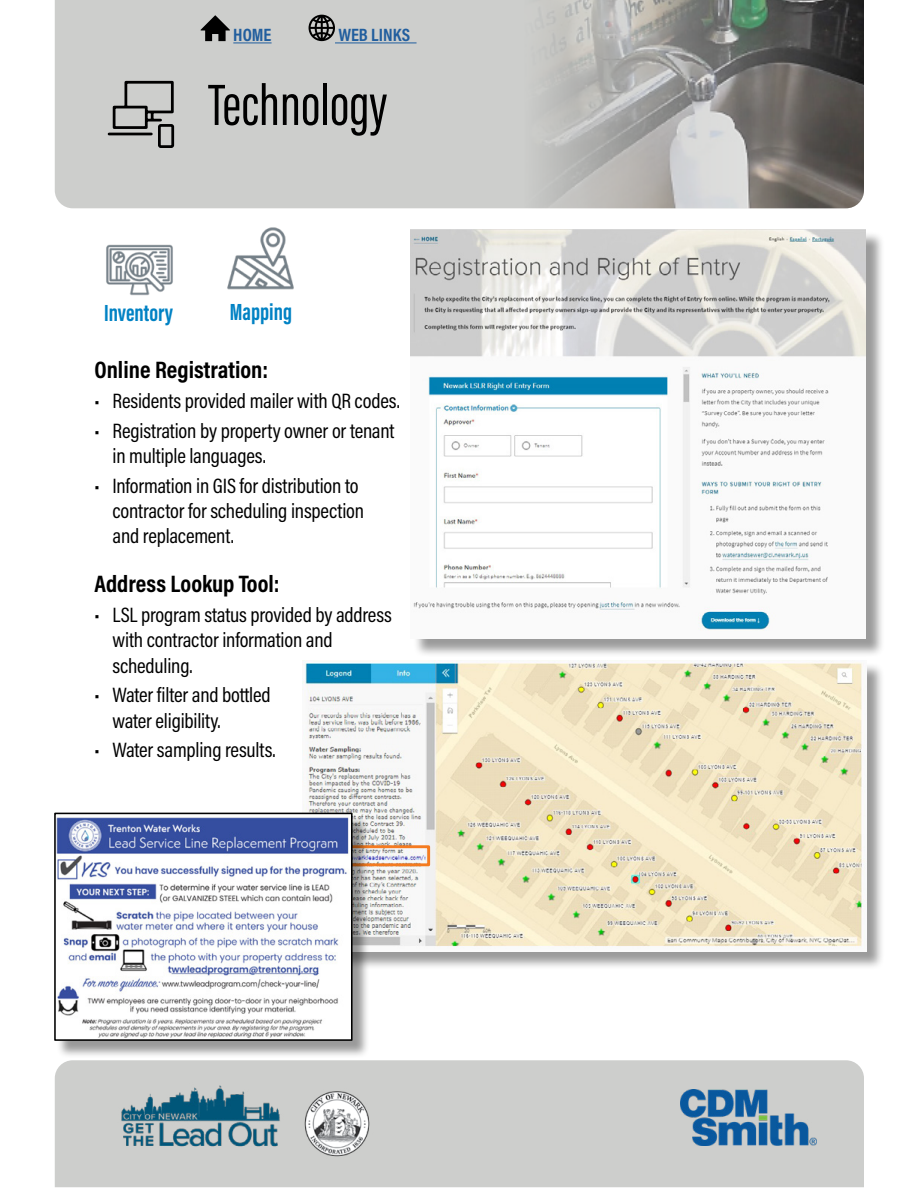
<style>
.page{position:relative;width:918px;height:1188px;background:#fff}
.page>*{position:absolute;margin:0;border:0;box-sizing:border-box;transform-origin:0 0}
.t1{font:60px "Acumin Pro Extra Cond";color:#000}
.t2{font:700 24px "Acumin Pro Cond";color:#000}
.t3{font:700 24px "Acumin Pro Extra Cond";color:#0082c4}
.t4{font:21px/25.2px "Acumin Pro Cond";letter-spacing:-.01em;color:#000}
.t5{font:700 18px "Acumin Pro Cond";color:#215e9e}
</style>
<div class="page">
<div style="left:55px;top:0;width:467px;height:208px;background:#cdcecc"></div>
<img style="left:522px;top:0;width:342px;height:208px">
<div style="left:55px;top:1060px;width:809px;height:127px;background:#cdcecc"></div>
<img style="left:680px;top:1089px;width:136px;height:57px">
<img style="left:117px;top:1082px;width:167px;height:66px">
<hr style="left:233px;top:42px;width:39px;height:1px;background:#215e9e">
<hr style="left:335px;top:42px;width:82px;height:1px;background:#215e9e">
<svg style="left:200px;top:15px;width:30px;height:26px"></svg>
<svg style="left:309px;top:15px;width:26px;height:26px"></svg>
<svg style="left:106px;top:80px;width:70px;height:69px;background:#a2a3a2"></svg>
<div style="left:304px;top:663px;width:581px;height:307px;background:#000;opacity:.4"></div>
<img style="left:303px;top:660px;width:564px;height:292px">
<div style="left:301px;top:845px;width:129px;height:21px;border:3px solid #f47b20"></div>
<div style="left:412px;top:231px;width:473px;height:427px;background:#000;opacity:.4"></div>
<img style="left:411px;top:229px;width:455px;height:410px">
<div style="left:57px;top:815px;width:313px;height:243px;background:#000;opacity:.4"></div>
<img style="left:57px;top:816px;width:293px;height:222px">
<div style="left:54px;top:813px;width:299px;height:228px;border:2px solid #000"></div>
<img style="left:227px;top:227px;width:67px;height:63px">
<img style="left:106px;top:244px;width:67px;height:52px">
<img style="left:291px;top:1089px;width:93px;height:70px">
<p class="t5" style="left:233px;top:23px;width:40px">HOME</p>
<p class="t5" style="left:338px;top:23px;width:73px">WEB LINKS</p>
<h1 class="t1" style="left:208px;top:69px;width:180px">Technology</h1>
<p class="t3" style="left:104px;top:298px;width:71px">Inventory</p>
<p class="t3" style="left:230px;top:297px;width:64px">Mapping</p>
<p class="t2" style="left:94px;top:354px;width:175px">Online Registration:</p>
<p class="t4" style="left:94px;top:388px;width:307px">• Residents provided mailer with QR codes.</p>
<p class="t4" style="left:112px;top:418px;width:284px;text-indent:-18px">• Registration by property owner or tenant in multiple languages.</p>
<p class="t4" style="left:112px;top:473px;width:253px;text-indent:-18px">• Information in GIS for distribution to contractor for scheduling inspection and replacement.</p>
<p class="t2" style="left:94px;top:568px;width:187px">Address Lookup Tool:</p>
<p class="t4" style="left:112px;top:602px;width:281px;text-indent:-18px">• LSL program status provided by address with contractor information and scheduling.</p>
<p class="t4" style="left:112px;top:682px;width:160px;text-indent:-18px">• Water filter and bottled water eligibility.</p>
<p class="t4" style="left:94px;top:737px;width:183px">• Water sampling results.</p>
</div>
